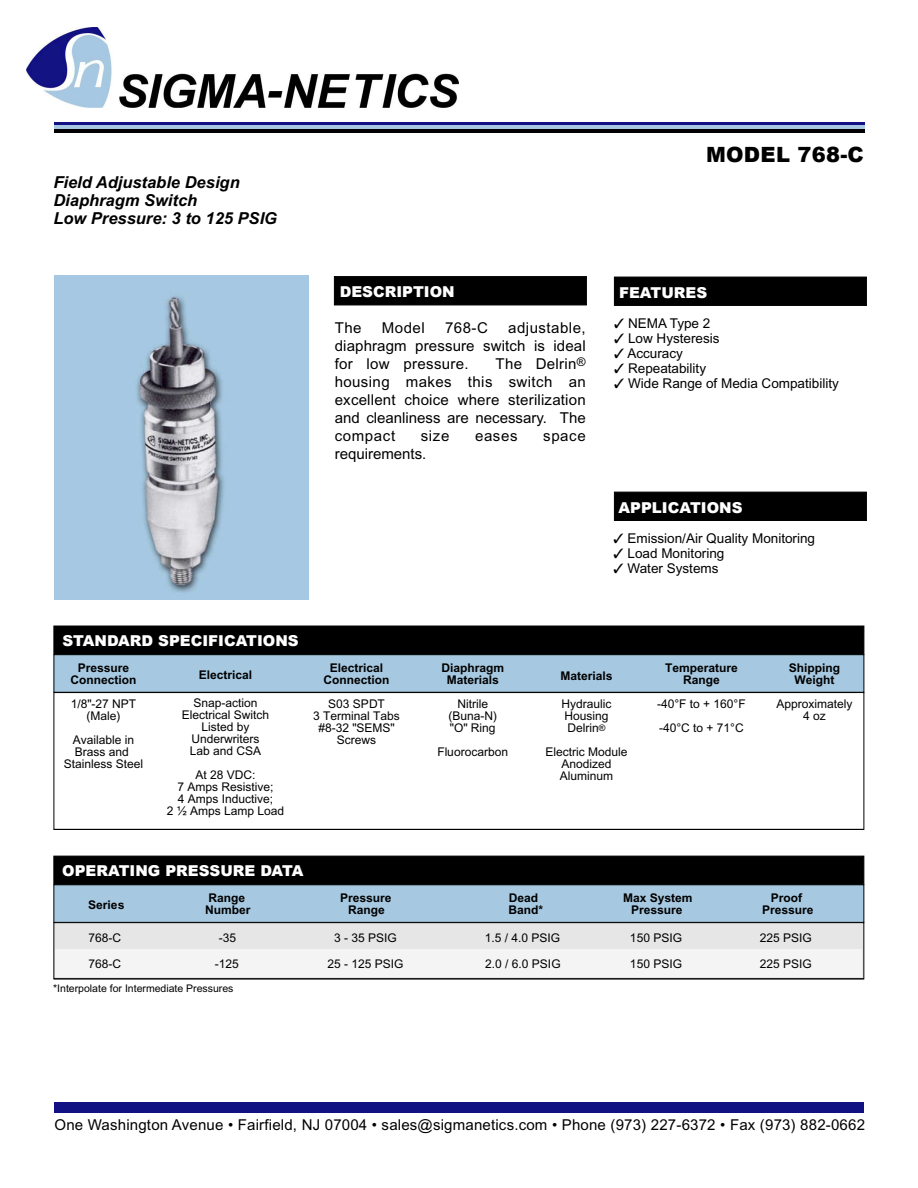
<style>
.page{position:relative;width:918px;height:1188px;background:#fff}
.page>*{position:absolute;margin:0;border:0;box-sizing:border-box;transform-origin:0 0}
.t1{font:900 21px "Arial";letter-spacing:.015em;color:#000}
.t2{font:italic 700 16.5px/18px "Arial";color:#000}
.t3{font:15px/18px "Arial";letter-spacing:.015em;color:#000;text-align:justify}
.t4{font:900 15px "Arial";color:#fff}
.t5{font:13.5px "Arial";color:#000}
.t6{font:12px/12px "Arial";color:#000;text-align:center}
.t7{font:700 12px/12px "Arial";color:#000;text-align:center}
.t8{font:10.5px "Arial";color:#000}
.s1{font-size:9px}
</style>
<div class="page">
<div style="left:55px;top:1102px;width:809px;height:11px;background:#111184"></div>
<hr style="left:54px;top:122px;width:810px;height:3px;background:#111184">
<hr style="left:54px;top:125px;width:810px;height:4px;background:#a6c8e0">
<hr style="left:54px;top:129px;width:810px;height:3px;background:#000">
<img style="left:26px;top:27px;width:432px;height:81px">
<img style="left:54px;top:276px;width:254px;height:324px">
<div style="left:54px;top:626px;width:810px;height:29px;background:#000"></div>
<div style="left:54px;top:654px;width:810px;height:39px;background:#a6c8e0;border:1px solid #000"></div>
<div style="left:54px;top:692px;width:810px;height:138px;border:1px solid #000"></div>
<hr style="left:54px;top:829px;width:810px;height:1px;background:#000">
<div style="left:53px;top:856px;width:811px;height:29px;background:#000"></div>
<div style="left:53px;top:884px;width:811px;height:39px;background:#a6c8e0;border:1px solid #000"></div>
<div style="left:53px;top:922px;width:811px;height:57px;background:#e6e6e6;border:1px solid #000"></div>
<hr style="left:54px;top:978px;width:810px;height:1px;background:#000">
<div style="left:334px;top:276px;width:253px;height:29px;background:#000;border:1px solid #000"></div>
<div style="left:614px;top:277px;width:253px;height:29px;background:#000"></div>
<div style="left:614px;top:492px;width:253px;height:29px;background:#000"></div>
<div style="left:56px;top:950px;width:806px;height:27px;background:#f4f4f4"></div>
<h2 class="t2" style="left:53px;top:174px;width:225px">Field Adjustable Design<br>Diaphragm Switch<br>Low Pressure: 3 to 125 PSIG</h2>
<h1 class="t1" style="left:706px;top:139px;width:159px">MODEL 768-C</h1>
<p class="t4" style="left:340px;top:281px;width:116px">DESCRIPTION</p>
<p class="t3" style="left:335px;top:319px;width:28px">The</p>
<p class="t3" style="left:382px;top:319px;width:44px">Model</p>
<p class="t3" style="left:445px;top:319px;width:44px">768-C</p>
<p class="t3" style="left:335px;top:319px;width:253px;text-indent:173px">adjustable, diaphragm pressure switch is ideal for low pressure.</p>
<p class="t3" style="left:335px;top:355px;width:253px;text-indent:161px">The Delrin<sup>® </sup>housing makes this switch an excellent choice where sterilization and cleanliness are necessary. The compact</p>
<p class="t3" style="left:421px;top:427px;width:30px">size</p>
<p class="t3" style="left:475px;top:427px;width:44px">eases</p>
<p class="t3" style="left:543px;top:427px;width:44px">space</p>
<p class="t3" style="left:335px;top:445px;width:93px">requirements.</p>
<p class="t4" style="left:619px;top:282px;width:90px">FEATURES</p>
<p class="t5" style="left:614px;top:315px;width:98px">✓ NEMA Type 2</p>
<p class="t5" style="left:614px;top:330px;width:107px">✓ Low Hysteresis</p>
<p class="t5" style="left:614px;top:345px;width:70px">✓ Accuracy</p>
<p class="t5" style="left:614px;top:360px;width:93px">✓ Repeatability</p>
<p class="t5" style="left:614px;top:375px;width:226px">✓ Wide Range of Media Compatibility</p>
<p class="t4" style="left:619px;top:497px;width:125px">APPLICATIONS</p>
<p class="t5" style="left:614px;top:530px;width:203px">✓ Emission/Air Quality Monitoring</p>
<p class="t5" style="left:614px;top:545px;width:112px">✓ Load Monitoring</p>
<p class="t5" style="left:614px;top:560px;width:106px">✓ Water Systems</p>
<p class="t4" style="left:62px;top:630px;width:238px">STANDARD SPECIFICATIONS</p>
<p class="t7" style="left:71px;top:662px;width:68px">Pressure<br>Connection</p>
<p class="t6" style="left:71px;top:698px;width:67px">1/8"-27 NPT (Male)</p>
<p class="t6" style="left:64px;top:734px;width:81px">Available in<br>Brass and<br>Stainless Steel</p>
<p class="t7" style="left:199px;top:669px;width:55px">Electrical</p>
<p class="t6" style="left:182px;top:697px;width:89px">Snap-action<br>Electrical Switch<br>Listed by<br>Underwriters<br>Lab and CSA</p>
<p class="t6" style="left:167px;top:769px;width:119px">At 28 VDC:<br>7 Amps Resistive;<br>4 Amps Inductive;<br>2 ½ Amps Lamp Load</p>
<p class="t7" style="left:324px;top:662px;width:67px">Electrical<br>Connection</p>
<p class="t6" style="left:313px;top:698px;width:88px">S03 SPDT<br>3 Terminal Tabs #8-32 "SEMS"<br>Screws</p>
<p class="t4" style="left:62px;top:860px;width:243px">OPERATING PRESSURE DATA</p>
<p class="t7" style="left:441px;top:662px;width:64px">Diaphragm<br>Materials</p>
<p class="t6" style="left:448px;top:698px;width:50px">Nitrile (Buna-N) "O" Ring</p>
<p class="t6" style="left:437px;top:746px;width:72px">Fluorocarbon</p>
<p class="t7" style="left:560px;top:670px;width:54px">Materials</p>
<p class="t6" style="left:561px;top:698px;width:52px;text-align:left">Hydraulic<br>Housing<br>Delrin<span class="s1">®</span></p>
<p class="t6" style="left:545px;top:746px;width:84px">Electric Module<br>Anodized<br>Aluminum</p>
<p class="t7" style="left:665px;top:662px;width:74px">Temperature<br>Range</p>
<p class="t6" style="left:657px;top:692px;width:90px;line-height:24px;text-align:left">-40°F to + 160°F -40°C to + 71°C</p>
<p class="t7" style="left:789px;top:662px;width:53px">Shipping<br>Weight</p>
<p class="t6" style="left:777px;top:698px;width:78px">Approximately<br>4 oz</p>
<p class="t7" style="left:88px;top:898px;width:38px">Series</p>
<p class="t6" style="left:89px;top:925px;width:34px;line-height:25.7px;text-align:left">768-C<br>768-C</p>
<p class="t7" style="left:205px;top:891px;width:47px;line-height:12.6px;text-align:left">Range<br>Number</p>
<p class="t7" style="left:340px;top:891px;width:53px;line-height:12.6px">Pressure<br>Range</p>
<p class="t7" style="left:509px;top:891px;width:36px;line-height:12.6px;text-align:left">Dead<br>Band*</p>
<p class="t7" style="left:623px;top:891px;width:71px;line-height:12.6px">Max System<br>Pressure</p>
<p class="t7" style="left:762px;top:891px;width:53px;line-height:12.6px">Proof<br>Pressure</p>
<p class="t6" style="left:215px;top:925px;width:26px;line-height:25.7px">-35 -125</p>
<p class="t6" style="left:327px;top:925px;width:78px;line-height:25.7px">3 - 35 PSIG<br>25 - 125 PSIG</p>
<p class="t6" style="left:485px;top:925px;width:77px;line-height:25.7px;text-align:left">1.5 / 4.0 PSIG<br>2.0 / 6.0 PSIG</p>
<p class="t6" style="left:630px;top:925px;width:54px;line-height:25.7px;text-align:left">150 PSIG<br>150 PSIG</p>
<p class="t6" style="left:760px;top:925px;width:54px;line-height:25.7px;text-align:left">225 PSIG<br>225 PSIG</p>
<p class="t8" style="left:53px;top:983px;width:182px">*Interpolate for Intermediate Pressures</p>
<p class="t3" style="left:55px;top:1116px;width:812px">One Washington Avenue • Fairfield, NJ 07004 • sales@sigmanetics.com • Phone (973) 227-6372 • Fax (973) 882-0662</p>
</div>
